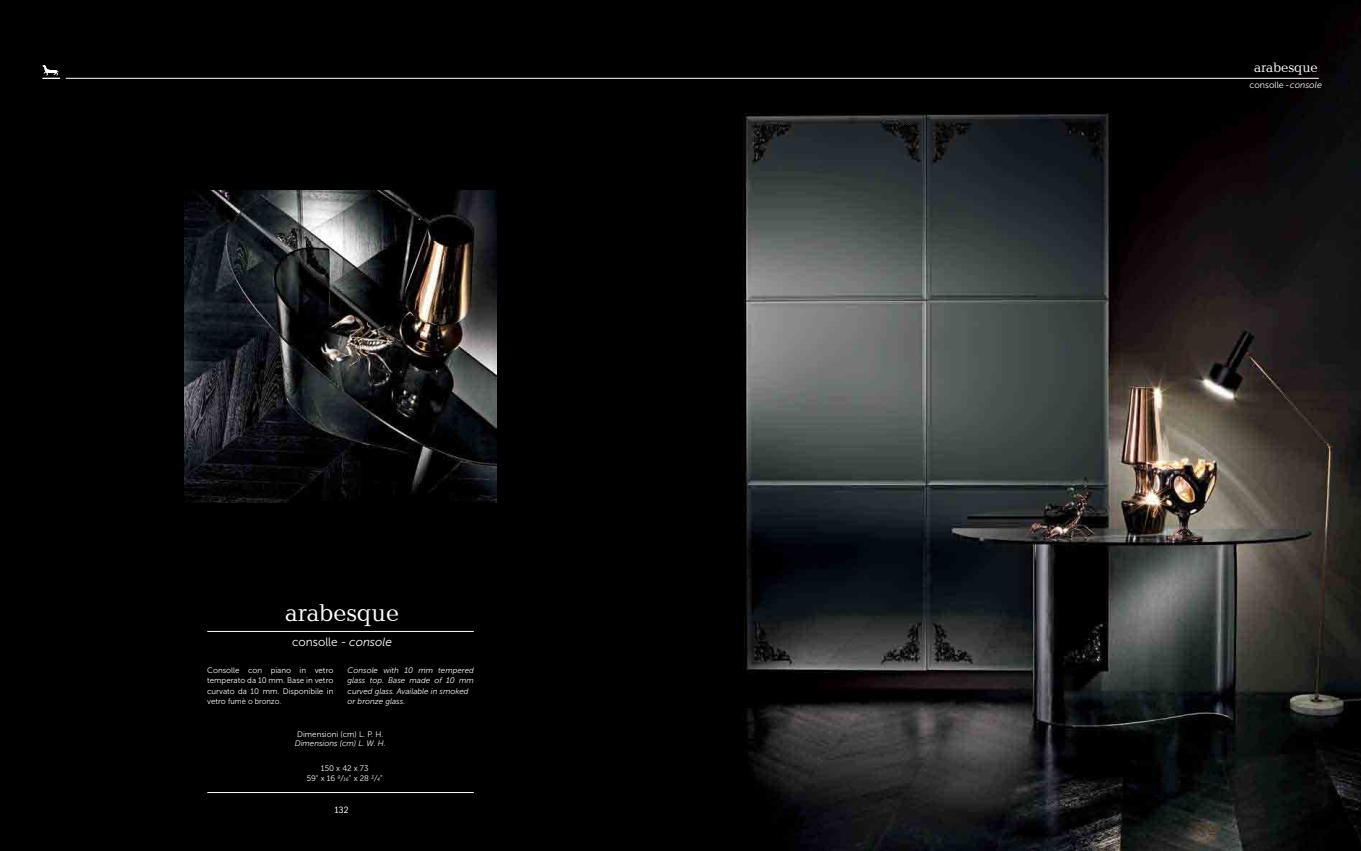
<style>
.page{position:relative;width:1361px;height:851px;background:#fff}
.page>*{position:absolute;margin:0;border:0;box-sizing:border-box;transform-origin:0 0}
.t1{font:25px "Baltica";color:#fff}
.t2{font:14px "Baltica";color:#fff}
.t3{font:12px "Museo Sans 300";color:#fff}
.t4{font:condensed 9.5px "Franklin Gothic";color:#fff}
.t5{font:9px "Museo Sans 300";color:#fff}
.t6{font:8px/10.5px "Museo Sans 300";color:#fff;text-align:justify}
.t7{font:italic 8px/10.5px "Museo Sans 300";color:#fff}
.s1{font-style:italic}
.s2{font-style:italic;font-size:5px}
</style>
<div class="page">
<div style="left:0;top:0;width:680px;height:850px;background:#000"></div>
<img style="left:680px;top:0;width:681px;height:850px">
<img style="left:184px;top:190px;width:312px;height:312px">
<hr style="left:66px;top:78px;width:1253px;height:1px;background:#fff">
<svg style="left:42px;top:65px;width:18px;height:14px"></svg>
<hr style="left:207px;top:631px;width:267px;height:1px;background:#fff">
<hr style="left:207px;top:792px;width:267px;height:1px;background:#fff">
<h1 class="t1" style="left:285px;top:600px;width:115px">arabesque</h1>
<h3 class="t3" style="left:292px;top:634px;width:101px">consolle - <span class="s1">console</span></h3>
<p class="t6" style="left:207px;top:664px;width:128px">Consolle con piano in vetro temperato da 10 mm. Base in vetro curvato da 10 mm. Disponibile in vetro fumè o bronzo.</p>
<p class="t7" style="left:348px;top:664px;width:128px">Console with 10 mm tempered glass top. Base made of 10 mm curved glass. Available in smoked or bronze glass.</p>
<p class="t6" style="left:297px;top:728px;width:88px">Dimensioni (cm) L. P. H.</p>
<p class="t7" style="left:295px;top:737px;width:92px">Dimensions (cm) L. W. H.</p>
<p class="t6" style="left:307px;top:762px;width:78px;text-align:center">150 x 42 x 73<br>59” x 16 <sup>9</sup><span class="s1">/</span><span class="s2">16</span>” x 28 <sup>3</sup><span class="s1">/</span><span class="s2">4</span>”</p>
<p class="t4" style="left:334px;top:804px;width:16px">132</p>
<h2 class="t2" style="left:1254px;top:60px;width:65px">arabesque</h2>
<p class="t5" style="left:1249px;top:80px;width:74px">consolle - <span class="s1">console</span></p>
</div>
